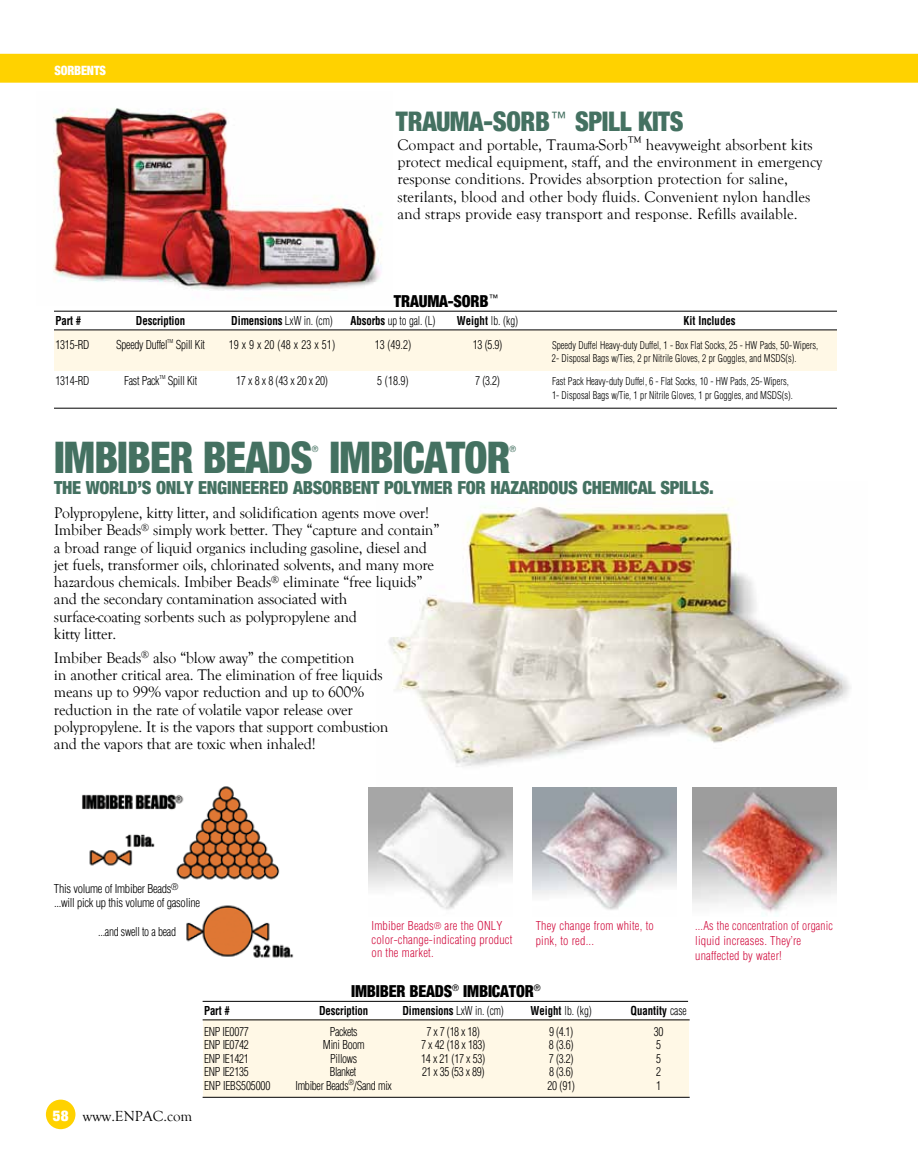
<style>
.page{position:relative;width:918px;height:1175px;background:#fff}
.page>*{position:absolute;margin:0;border:0;box-sizing:border-box;transform-origin:0 0}
.t1{font:900 condensed 43.5px "Helvetica Neue";letter-spacing:-.02em;color:#447161;scale:.95 1}
.t2{font:900 condensed 27px "Helvetica Neue";letter-spacing:-.01em;color:#447161;scale:.96 1}
.t3{font:900 condensed 18px "Helvetica Neue";letter-spacing:-.015em;color:#447161}
.t4{font:900 condensed 16.5px "Helvetica Neue";letter-spacing:-.01em;color:#000;scale:.96 1}
.t5{font:15.75px/17.2px "Goudy Old Style T";letter-spacing:-.015em;color:#000}
.t6{font:15px "Goudy Old Style T";color:#000}
.t7{font:900 condensed 12.75px "Helvetica Neue";letter-spacing:-.015em;color:#fff;scale:.95 1}
.t8{font:300 condensed 12px "Helvetica";letter-spacing:-.025em;color:#000;scale:.94 1}
.t9{font:300 condensed 12px/13.5px "Helvetica";letter-spacing:.015em;color:#d21242}
.t10{font:700 condensed 12px "Helvetica";letter-spacing:-.01em;color:#000;scale:.9 1}
.t11{font:300 condensed 12px/15px "Helvetica";letter-spacing:.015em;color:#d21242;scale:.95 1}
.t12{font:300 condensed 12px/13.5px "Helvetica";letter-spacing:-.025em;color:#000}
.t13{font:300 condensed 12px "Helvetica";letter-spacing:-.025em;color:#000;scale:.9 1}
.t14{font:300 condensed 10.5px/13.5px "Helvetica";color:#000;scale:.9 1}
.t15{font:8.7px "Helvetica Neue";color:#447161;scale:.95 1}
.t16{font:300 condensed 5.25px "Helvetica";color:#000}
.s1{font-weight:300}
.s2{font-weight:700}
.s3{font-size:9px}
.s4{font-family:"Helvetica Neue";font-weight:900;font-stretch:condensed;color:#fff}
</style>
<div class="page">
<div style="left:46px;top:1099px;width:29px;height:30px;background:#ffd200;border-radius:50%"></div>
<div style="left:0;top:53px;width:918px;height:30px;background:#ffd200"></div>
<img style="left:388px;top:499px;width:463px;height:290px">
<img style="left:369px;top:787px;width:144px;height:123px">
<img style="left:532px;top:787px;width:144px;height:123px">
<img style="left:693px;top:787px;width:144px;height:127px">
<img style="left:82px;top:786px;width:212px;height:172px">
<div style="left:203px;top:1019px;width:486px;height:78px;background:#fff8e6"></div>
<hr style="left:203px;top:1019px;width:487px;height:1px;background:#000">
<hr style="left:203px;top:1001px;width:485px;height:1px;background:#000">
<hr style="left:203px;top:1096px;width:487px;height:1px;background:#000">
<img style="left:53px;top:108px;width:329px;height:183px">
<div style="left:55px;top:330px;width:782px;height:40px;background:#fff8e6"></div>
<hr style="left:54px;top:329px;width:783px;height:1px;background:#000">
<hr style="left:54px;top:311px;width:783px;height:1px;background:#000">
<hr style="left:54px;top:408px;width:783px;height:1px;background:#000">
<p class="t7" style="left:55px;top:62px;width:56px">SORBENTS</p>
<h2 class="t2" style="left:396px;top:104px;width:301px">TRAUMA-SORB<sup>™</sup> SPILL KITS</h2>
<p class="t5" style="left:397px;top:136px;width:427px">Compact and portable, Trauma-Sorb™ heavyweight absorbent kits protect medical equipment, staff, and the environment in emergency response conditions. Provides absorption protection for saline, sterilants, blood and other body fluids. Convenient nylon handles and straps provide easy transport and response. Refills available.</p>
<p class="t4" style="left:394px;top:291px;width:110px">TRAUMA-SORB<sup>™</sup></p>
<p class="t10" style="left:56px;top:314px;width:30px">Part #</p>
<p class="t10" style="left:136px;top:314px;width:56px">Description</p>
<p class="t10" style="left:231px;top:314px;width:114px">Dimensions <span class="s1">LxW in. (cm)</span></p>
<p class="t13" style="left:351px;top:314px;width:96px"><span class="s2">Absorbs</span> up to gal. (L)</p>
<p class="t13" style="left:457px;top:314px;width:70px"><span class="s2">Weight</span> lb. (kg)</p>
<p class="t10" style="left:683px;top:314px;width:59px">Kit Includes</p>
<p class="t8" style="left:56px;top:337px;width:38px">1315-RD</p>
<p class="t8" style="left:116px;top:337px;width:56px">Speedy Duffel</p>
<p class="t16" style="left:167px;top:338px;width:8px">TM</p>
<p class="t8" style="left:176px;top:337px;width:33px">Spill Kit</p>
<p class="t8" style="left:229px;top:337px;width:115px">19 x 9 x 20 (48 x 23 x 51)</p>
<p class="t8" style="left:375px;top:337px;width:40px">13 (49.2)</p>
<p class="t8" style="left:473px;top:337px;width:33px">13 (5.9)</p>
<p class="t14" style="left:552px;top:338px;width:297px">Speedy Duffel Heavy-duty Duffel, 1 - Box Flat Socks, 25 - HW Pads, 50-Wipers,<br>2- Disposal Bags w/Ties, 2 pr Nitrile Gloves, 2 pr Goggles, and MSDS(s).</p>
<p class="t8" style="left:56px;top:374px;width:38px">1314-RD</p>
<p class="t8" style="left:124px;top:374px;width:39px">Fast Pack</p>
<p class="t16" style="left:159px;top:374px;width:8px">TM</p>
<p class="t8" style="left:168px;top:374px;width:33px">Spill Kit</p>
<p class="t8" style="left:236px;top:374px;width:99px">17 x 8 x 8 (43 x 20 x 20)</p>
<p class="t8" style="left:377px;top:374px;width:35px">5 (18.9)</p>
<p class="t8" style="left:475px;top:374px;width:28px">7 (3.2)</p>
<p class="t14" style="left:552px;top:375px;width:269px">Fast Pack Heavy-duty Duffel, 6 - Flat Socks, 10 - HW Pads, 25-Wipers,<br>1- Disposal Bags w/Tie, 1 pr Nitrile Gloves, 1 pr Goggles, and MSDS(s).</p>
<h1 class="t1" style="left:54px;top:431px;width:21px">IMBIB</h1>
<h1 class="t1" style="left:150px;top:431px;width:148px">ERBEADS</h1>
<p class="t15" style="left:312px;top:443px;width:8px">®</p>
<h1 class="t1" style="left:330px;top:431px;width:192px">IMBICATOR</h1>
<p class="t15" style="left:510px;top:443px;width:8px">®</p>
<p class="t3" style="left:54px;top:476px;width:661px">THE WORLD’S ONLY ENGINEERED ABSORBENT POLYMER FOR HAZARDOUS CHEMICAL SPILLS.</p>
<p class="t5" style="left:54px;top:504px;width:387px">Polypropylene, kitty litter, and solidification agents move over!<br>Imbiber Beads<sup>®</sup> simply work better. They “capture and contain” a broad range of liquid organics including gasoline, diesel and jet fuels, transformer oils, chlorinated solvents, and many more hazardous chemicals. Imbiber Beads<sup>®</sup> eliminate “free liquids” and the secondary contamination associated with<br>surface-coating sorbents such as polypropylene and<br>kitty litter.</p>
<p class="t5" style="left:54px;top:649px;width:336px">Imbiber Beads<sup>®</sup> also “blow away” the competition<br>in another critical area. The elimination of free liquids means up to 99% vapor reduction and up to 600% reduction in the rate of volatile vapor release over polypropylene. It is the vapors that support combustion and the vapors that are toxic when inhaled!</p>
<p class="t12" style="left:54px;top:882px;width:148px">This volume of Imbiber Beads<sup>® </sup>...will pick up this volume of gasoline</p>
<p class="t8" style="left:98px;top:924px;width:84px">...and swell to a bead</p>
<p class="t9" style="left:372px;top:919px;width:142px">Imbiber Beads<span class="s3">®</span> are the ONLY color-change-indicating product on the market.</p>
<p class="t9" style="left:536px;top:918px;width:120px;line-height:15px">They change from white, to pink, to red...</p>
<p class="t11" style="left:695px;top:918px;width:146px">...As the concentration of organic liquid increases. They’re unaffected by water!</p>
<p class="t4" style="left:351px;top:980px;width:9px">IMBIB</p>
<p class="t4" style="left:389px;top:980px;width:160px">ERBEADS<sup>®</sup> IMBICATOR<sup>®</sup></p>
<p class="t6" style="left:53px;top:1107px;width:141px"><span class="s4">58</span> www.ENPAC.com</p>
<p class="t10" style="left:204px;top:1003px;width:30px">Part #</p>
<p class="t10" style="left:319px;top:1003px;width:56px">Description</p>
<p class="t10" style="left:402px;top:1003px;width:114px">Dimensions <span class="s1">LxW in. (cm)</span></p>
<p class="t13" style="left:530px;top:1004px;width:70px"><span class="s2">Weight</span> lb. (kg)</p>
<p class="t10" style="left:630px;top:1003px;width:64px">Quantity <span class="s1">case</span></p>
<p class="t8" style="left:204px;top:1024px;width:49px">ENP IE0077</p>
<p class="t8" style="left:330px;top:1024px;width:31px">Packets</p>
<p class="t8" style="left:427px;top:1024px;width:58px">7 x 7 (18 x 18)</p>
<p class="t8" style="left:549px;top:1024px;width:27px">9 (4.1)</p>
<p class="t8" style="left:654px;top:1024px;width:12px">30</p>
<p class="t8" style="left:204px;top:1037px;width:49px">ENP IE0742</p>
<p class="t8" style="left:323px;top:1037px;width:46px">Mini Boom</p>
<p class="t8" style="left:421px;top:1037px;width:70px">7 x 42 (18 x 183)</p>
<p class="t8" style="left:549px;top:1037px;width:28px">8 (3.6)</p>
<p class="t8" style="left:656px;top:1037px;width:7px">5</p>
<p class="t8" style="left:204px;top:1051px;width:49px">ENP IE1421</p>
<p class="t8" style="left:330px;top:1051px;width:30px">Pillows</p>
<p class="t8" style="left:421px;top:1051px;width:70px">14 x 21 (17 x 53)</p>
<p class="t8" style="left:549px;top:1051px;width:28px">7 (3.2)</p>
<p class="t8" style="left:656px;top:1051px;width:7px">5</p>
<p class="t8" style="left:204px;top:1064px;width:49px">ENP IE2135</p>
<p class="t8" style="left:330px;top:1064px;width:30px">Blanket</p>
<p class="t8" style="left:422px;top:1064px;width:68px">21 x 35 (53 x 89)</p>
<p class="t8" style="left:549px;top:1064px;width:27px">8 (3.6)</p>
<p class="t8" style="left:656px;top:1064px;width:7px">2</p>
<p class="t8" style="left:204px;top:1078px;width:72px">ENP IEBS505000</p>
<p class="t8" style="left:296px;top:1078px;width:104px">Imbiber Beads<sup>®</sup>/Sand mix</p>
<p class="t8" style="left:548px;top:1078px;width:31px">20 (91)</p>
<p class="t8" style="left:656px;top:1078px;width:7px">1</p>
</div>
